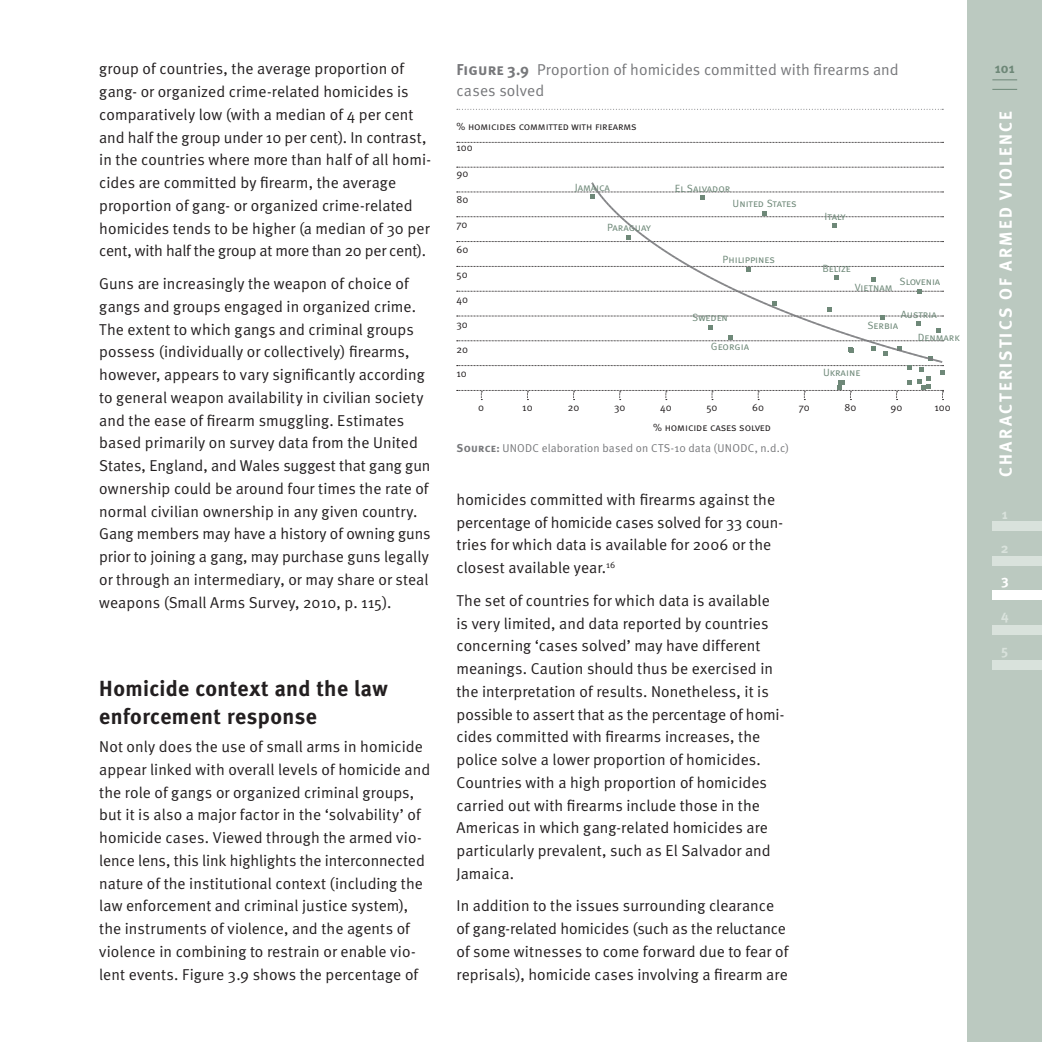
<style>
.page{position:relative;width:1042px;height:1042px;background:#fff}
.page>*{position:absolute;margin:0;border:0;box-sizing:border-box;transform-origin:0 0}
.t1{font:700 21.88px/28px "Meta";letter-spacing:.015em;color:#231f20}
.t2{font:700 17.5px "Meta";letter-spacing:.12em;color:#fff}
.t3{font:15.75px/22.8px "Meta Normal";letter-spacing:.005em;color:#231f20}
.t4{font:15.75px/21px "Meta Normal";letter-spacing:.005em;color:#77787b}
.t5{font:700 14px "Meta";color:#d9e2dc}
.t6{font:700 14px "Meta";color:#6e8878}
.t7{font:700 14px "Meta";color:#fff}
.t8{font:11.38px "Meta Normal";letter-spacing:.025em;color:#77787b}
.t9{font:10.5px "Meta Normal Caps";color:#6e8878}
.t10{font:10.5px "Meta Normal Caps";color:#231f20}
.t11{font:10.5px "Meta Normal";color:#231f20}
.s1{font-family:"Meta Bold Caps"}
.s2{font-family:"Meta";font-weight:700}
</style>
<div class="page">
<div style="left:967px;top:0;width:75px;height:1042px;background:#bbc9c0"></div>
<svg style="left:992px;top:80px;width:25px;height:1px"></svg>
<svg style="left:992px;top:89px;width:25px;height:1px"></svg>
<div style="left:992px;top:521px;width:50px;height:10px;background:#d9e2dc"></div>
<div style="left:992px;top:556px;width:50px;height:10px;background:#d9e2dc"></div>
<div style="left:992px;top:590px;width:50px;height:10px;background:#fff"></div>
<div style="left:992px;top:625px;width:50px;height:10px;background:#d9e2dc"></div>
<div style="left:992px;top:660px;width:50px;height:10px;background:#d9e2dc"></div>
<svg style="left:457px;top:109px;width:486px;height:1px"></svg>
<svg style="left:457px;top:142px;width:486px;height:1px"></svg>
<svg style="left:457px;top:167px;width:486px;height:1px"></svg>
<svg style="left:457px;top:182px;width:488px;height:218px"></svg>
<p class="t3" style="left:99px;top:59px;width:333px">group of countries, the average proportion of gang- or organized crime-related homicides is comparatively low (with a median of 4 per cent and half the group under 10 per cent). In contrast, in the countries where more than half of all homi&shy;cides are committed by firearm, the average proportion of gang- or organized crime-related homicides tends to be higher (a median of 30 per cent, with half the group at more than 20 per cent).</p>
<p class="t3" style="left:99px;top:273px;width:333px">Guns are increasingly the weapon of choice of gangs and groups engaged in organized crime.<br>The extent to which gangs and criminal groups possess (individually or collectively) firearms, however, appears to vary significantly according to general weapon availability in civilian society and the ease of firearm smuggling. Estimates based primarily on survey data from the United States, England, and Wales suggest that gang gun ownership could be around four times the rate of normal civilian ownership in any given country.<br>Gang members may have a history of owning guns prior to joining a gang, may purchase guns legally or through an intermediary, or may share or steal weapons (Small Arms Survey, 2010, p. 115).</p>
<h1 class="t1" style="left:99px;top:677px;width:290px">Homicide context and the law enforcement response</h1>
<p class="t3" style="left:99px;top:736px;width:332px">Not only does the use of small arms in homicide appear linked with overall levels of homicide and the role of gangs or organized criminal groups, but it is also a major factor in the ‘solvability’ of homicide cases. Viewed through the armed vio&shy;lence lens, this link highlights the interconnected nature of the institutional context (including the law enforcement and criminal justice system), the instruments of violence, and the agents of violence in combining to restrain or enable vio&shy;lent events. Figure 3.9 shows the percentage of</p>
<p class="t4" style="left:456px;top:60px;width:444px"><span class="s1">Figure</span> <span class="s2">3.9</span> Proportion of homicides committed with firearms and cases solved</p>
<p class="t10" style="left:456px;top:120px;width:182px">% homicides committed with firearms</p>
<p class="t11" style="left:456px;top:143px;width:18px">100</p>
<p class="t11" style="left:456px;top:169px;width:13px">90</p>
<p class="t11" style="left:456px;top:196px;width:13px">80</p>
<p class="t11" style="left:456px;top:221px;width:13px">70</p>
<p class="t11" style="left:456px;top:245px;width:13px">60</p>
<p class="t11" style="left:456px;top:270px;width:13px">50</p>
<p class="t11" style="left:456px;top:295px;width:13px">40</p>
<p class="t11" style="left:456px;top:320px;width:13px">30</p>
<p class="t11" style="left:456px;top:345px;width:13px">20</p>
<p class="t11" style="left:456px;top:370px;width:12px">10</p>
<p class="t9" style="left:575px;top:181px;width:37px">Jamaica</p>
<p class="t9" style="left:675px;top:182px;width:57px">El Salvador</p>
<p class="t9" style="left:607px;top:221px;width:45px">Paraguay</p>
<p class="t9" style="left:732px;top:197px;width:66px">United States</p>
<p class="t9" style="left:722px;top:253px;width:54px">Philippines</p>
<p class="t9" style="left:692px;top:311px;width:37px">Sweden</p>
<p class="t9" style="left:711px;top:340px;width:40px">Georgia</p>
<p class="t9" style="left:824px;top:210px;width:23px">Italy</p>
<p class="t9" style="left:822px;top:262px;width:30px">Belize</p>
<p class="t9" style="left:899px;top:276px;width:42px">Slovenia</p>
<p class="t9" style="left:855px;top:281px;width:39px">Vietnam</p>
<p class="t9" style="left:867px;top:319px;width:33px">Serbia</p>
<p class="t9" style="left:901px;top:308px;width:38px">Austria</p>
<p class="t9" style="left:823px;top:366px;width:39px">Ukraine</p>
<p class="t9" style="left:918px;top:331px;width:43px">Denmark</p>
<p class="t11" style="left:478px;top:403px;width:7px">0</p>
<p class="t11" style="left:568px;top:403px;width:13px">20</p>
<p class="t11" style="left:614px;top:403px;width:13px">30</p>
<p class="t11" style="left:660px;top:403px;width:13px">40</p>
<p class="t11" style="left:706px;top:403px;width:13px">50</p>
<p class="t11" style="left:752px;top:403px;width:13px">60</p>
<p class="t11" style="left:799px;top:403px;width:13px">70</p>
<p class="t11" style="left:844px;top:403px;width:13px">80</p>
<p class="t11" style="left:890px;top:403px;width:13px">90</p>
<p class="t11" style="left:934px;top:403px;width:18px">100</p>
<p class="t11" style="left:522px;top:403px;width:12px">10</p>
<p class="t8" style="left:456px;top:444px;width:334px"><span class="s1">Source</span><span class="s2">:</span> UNODC elaboration based on CTS-10 data (UNODC, n.d.c)</p>
<p class="t10" style="left:653px;top:421px;width:119px">% homicide cases solved</p>
<p class="t3" style="left:456px;top:489px;width:328px">homicides committed with firearms against the percentage of homicide cases solved for 33 coun&shy;tries for which data is available for 2006 or the closest available year.<sup>16</sup></p>
<p class="t3" style="left:456px;top:590px;width:329px">The set of countries for which data is available is very limited, and data reported by countries concerning ‘cases solved’ may have different meanings. Caution should thus be exercised in the interpretation of results. Nonetheless, it is possible to assert that as the percentage of homi&shy;cides committed with firearms increases, the police solve a lower proportion of homicides.<br>Countries with a high proportion of homicides carried out with firearms include those in the Americas in which gang-related homicides are particularly prevalent, such as El Salvador and Jamaica.</p>
<p class="t3" style="left:456px;top:896px;width:333px">In addition to the issues surrounding clearance of gang-related homicides (such as the reluctance of some witnesses to come forward due to fear of reprisals), homicide cases involving a firearm are</p>
<p class="t6" style="left:995px;top:63px;width:21px">101</p>
<p class="t2" style="left:999px;top:477px;width:367px;rotate:-90deg">CHARACTERISTICS OF ARMED VIOLENCE</p>
<p class="t5" style="left:1002px;top:508px;width:7px">1</p>
<p class="t5" style="left:1001px;top:543px;width:9px">2</p>
<p class="t7" style="left:1001px;top:575px;width:9px">3</p>
<p class="t5" style="left:1001px;top:610px;width:9px">4</p>
<p class="t5" style="left:1001px;top:644px;width:9px">5</p>
</div>
